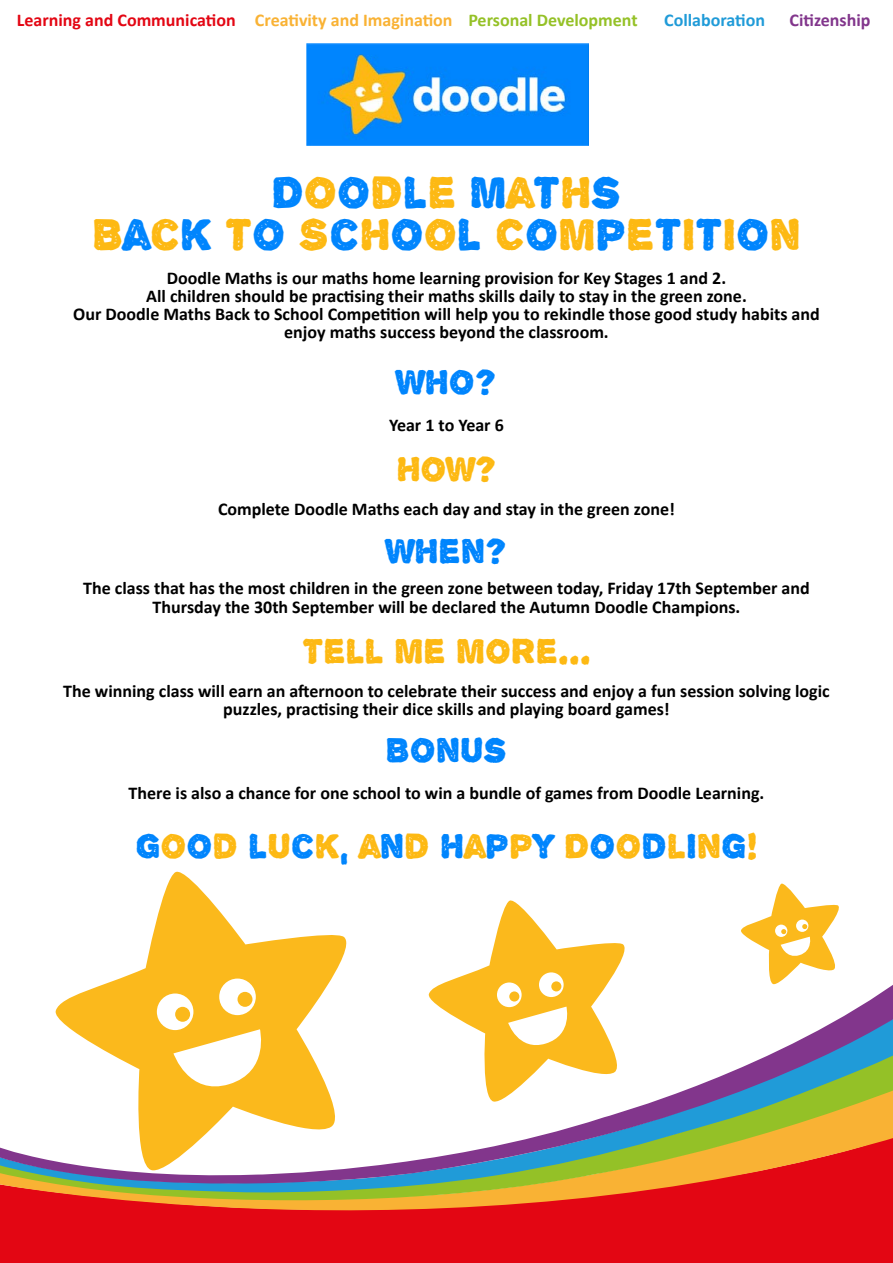
<style>
.page{position:relative;width:893px;height:1263px;background:#fff}
.page>*{position:absolute;margin:0;border:0;box-sizing:border-box;transform-origin:0 0}
.t1{font:48px/42px "Alpha Echo";color:#0085fd;text-align:center}
.t2{font:37.5px "Alpha Echo";color:#0085fd}
.t3{font:37.5px "Alpha Echo";color:#fdb913}
.t4{font:700 18px/18px "Calibri";color:#000;text-align:center}
.t5{font:700 18px "Calibri";color:#e30613}
.t6{font:700 18px "Calibri";color:#209bd8}
.t7{font:700 18px "Calibri";color:#82368c}
.s1{color:#f9b234}
.s2{color:#95c127}
.s3{color:#fdb913}
</style>
<div class="page">
<div style="left:0;top:1215px;width:893px;height:48px;background:#e30613"></div>
<svg style="left:0;top:1205px;width:893px;height:10px;background:#e51b17"></svg>
<svg style="left:0;top:1195px;width:893px;height:10px;background:#e25b21"></svg>
<svg style="left:0;top:1185px;width:893px;height:10px;background:#b27b41"></svg>
<svg style="left:0;top:985px;width:893px;height:200px"></svg>
<img style="left:306px;top:44px;width:283px;height:101px">
<svg style="left:51px;top:871px;width:308px;height:303px"></svg>
<svg style="left:426px;top:900px;width:207px;height:204px"></svg>
<svg style="left:741px;top:883px;width:98px;height:102px"></svg>
<p class="t5" style="left:17px;top:9px;width:622px">Learning and Communication <span class="s1">Creativity and Imagination</span> <span class="s2">Personal Development</span></p>
<p class="t6" style="left:664px;top:9px;width:102px">Collaboration</p>
<p class="t7" style="left:789px;top:9px;width:82px">Citizenship</p>
<h1 class="t1" style="left:92px;top:171px;width:710px">D<span class="s3">O</span>O<span class="s3">D</span>L<span class="s3">E</span> M<span class="s3">A</span>T<span class="s3">H</span>S<br><span class="s3">B</span>A<span class="s3">C</span>K <span class="s3">T</span>O <span class="s3">S</span>C<span class="s3">H</span>O<span class="s3">O</span>L <span class="s3">C</span>O<span class="s3">M</span>P<span class="s3">E</span>T<span class="s3">I</span>T<span class="s3">I</span>O<span class="s3">N</span></h1>
<p class="t4" style="left:73px;top:269px;width:748px">Doodle Maths is our maths home learning provision for Key Stages 1 and 2.<br>All children should be practising their maths skills daily to stay in the green zone.<br>Our Doodle Maths Back to School Competition will help you to rekindle those good study habits and enjoy maths success beyond the classroom.</p>
<h2 class="t2" style="left:397px;top:361px;width:101px">WHO?</h2>
<p class="t4" style="left:389px;top:416px;width:116px">Year 1 to Year 6</p>
<h2 class="t3" style="left:397px;top:448px;width:101px">HOW?</h2>
<p class="t4" style="left:218px;top:500px;width:458px">Complete Doodle Maths each day and stay in the green zone!</p>
<h2 class="t2" style="left:386px;top:530px;width:122px">WHEN?</h2>
<p class="t4" style="left:83px;top:579px;width:728px">The class that has the most children in the green zone between today, Friday 17th September and<br>Thursday the 30th September will be declared the Autumn Doodle Champions.</p>
<h2 class="t3" style="left:302px;top:629px;width:290px">TELL ME MORE...</h2>
<p class="t4" style="left:63px;top:681px;width:768px">The winning class will earn an afternoon to celebrate their success and enjoy a fun session solving logic puzzles, practising their dice skills and playing board games!</p>
<h2 class="t2" style="left:386px;top:728px;width:123px">BONUS</h2>
<p class="t4" style="left:129px;top:783px;width:637px">There is also a chance for one school to win a bundle of games from Doodle Learning.</p>
<h2 class="t2" style="left:135px;top:824px;width:624px">G<span class="s3">O</span>O<span class="s3">D</span> L<span class="s3">U</span>C<span class="s3">K</span>, <span class="s3">A</span>N<span class="s3">D</span> H<span class="s3">A</span>P<span class="s3">P</span>Y <span class="s3">D</span>O<span class="s3">O</span>D<span class="s3">L</span>I<span class="s3">N</span>G<span class="s3">!</span></h2>
</div>
